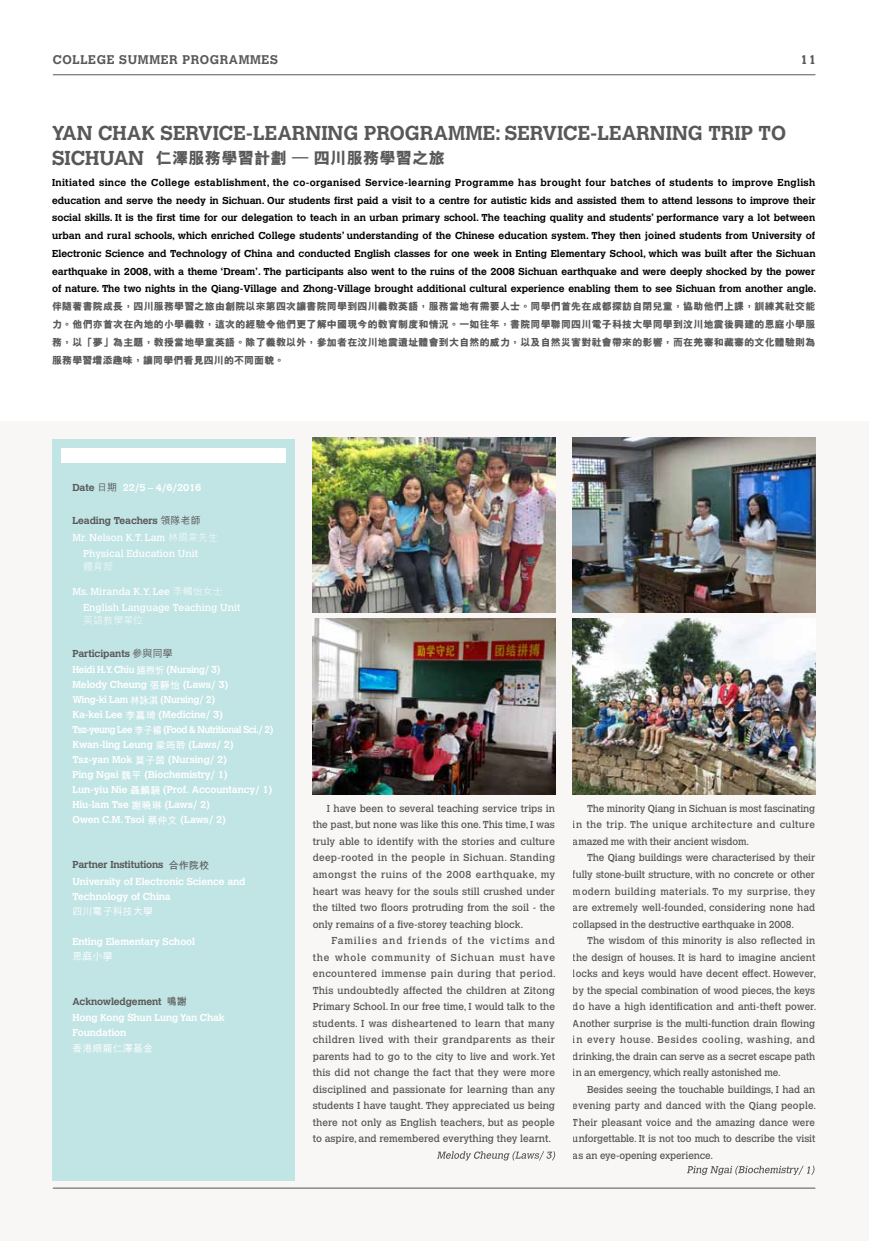
<style>
.page{position:relative;width:869px;height:1241px;background:#fff}
.page>*{position:absolute;margin:0;border:0;box-sizing:border-box;transform-origin:0 0}
.t1{font:700 20px "Calvert";color:#595757}
.t2{font:800 16.25px "M Hei HK";letter-spacing:.01em;color:#595757}
.t3{font:700 12.5px "Calvert";letter-spacing:.05em;color:#595757}
.t4{font:10px/16.5px "Calvert MT Std";letter-spacing:-.01em;color:#595757;text-align:justify}
.t5{font:700 10px/17.8px "Calvert";color:#000;text-align:justify}
.t6{font:700 10px/15px "Calvert";letter-spacing:-.01em;color:#fff}
.t7{font:800 10px/17.8px "M Hei HK";letter-spacing:.015em;color:#595757;text-align:justify}
.t8{font:10px/16.4px "Calvert";color:#fff}
.t9{font:700 10px/16.5px "Calvert";letter-spacing:-.03em;color:#fff;scale:.95 1}
.t10{font:500 10px "M Hei HK";letter-spacing:.01em;color:#fff}
.t11{font:700 10px "Calvert";letter-spacing:-.01em;color:#595757}
.t12{font:300 10px "M Hei HK";letter-spacing:.01em;color:#fff}
.s1{font-family:"Calvert";font-weight:700;font-size:20px}
.s2{color:#595757}
.s3{font-family:"M Hei HK";font-weight:500;color:#595757}
.s4{font-family:"M Hei HK";font-weight:500}
.s5{font-family:"M Hei HK";font-weight:300}
.s6{font-family:"M Hei HK"}
.s7{font-family:"M Hei HK";color:#595757}
</style>
<div class="page">
<div style="left:0;top:421px;width:868px;height:819px;background:#f8f7f5"></div>
<hr style="left:53px;top:75px;width:762px;height:1px;background:#595757">
<hr style="left:53px;top:1187px;width:762px;height:1px;background:#595757">
<div style="left:52px;top:439px;width:242px;height:741px;background:#c1e4e5"></div>
<div style="left:61px;top:448px;width:224px;height:14px;background:#fff"></div>
<img style="left:312px;top:619px;width:243px;height:175px">
<img style="left:312px;top:438px;width:243px;height:174px">
<img style="left:572px;top:619px;width:242px;height:175px">
<img style="left:572px;top:438px;width:242px;height:174px">
<svg style="left:437px;top:1151px;width:118px;height:9px"></svg>
<svg style="left:687px;top:1165px;width:127px;height:9px"></svg>
<p class="t3" style="left:53px;top:51px;width:226px">COLLEGE SUMMER PROGRAMMES</p>
<p class="t3" style="left:799px;top:51px;width:18px">11</p>
<h1 class="t1" style="left:52px;top:120px;width:735px">YAN CHAK SERVICE-LEARNING PROGRAMME: SERVICE-LEARNING TRIP TO</h1>
<h2 class="t2" style="left:52px;top:150px;width:394px"><span class="s1">SICHUAN</span> 仁澤服務學習計劃 – 四川服務學習之旅</h2>
<p class="t5" style="left:52px;top:173px;width:765px">Initiated since the College establishment, the co-organised Service-learning Programme has brought four batches of students to improve English education and serve the needy in Sichuan. Our students first paid a visit to a centre for autistic kids and assisted them to attend lessons to improve their social skills. It is the first time for our delegation to teach in an urban primary school. The teaching quality and students’ performance vary a lot between urban and rural schools, which enriched College students’ understanding of the Chinese education system. They then joined students from University of Electronic Science and Technology of China and conducted English classes for one week in Enting Elementary School, which was built after the Sichuan earthquake in 2008, with a theme ‘Dream’. The participants also went to the ruins of the 2008 Sichuan earthquake and were deeply shocked by the power of nature. The two nights in the Qiang-Village and Zhong-Village brought additional cultural experience enabling them to see Sichuan from another angle.</p>
<p class="t7" style="left:52px;top:297px;width:764px">伴隨著書院成長，四川服務學習之旅由創院以來第四次讓書院同學到四川義教英語，服務當地有需要人士。同學們首先在成都探訪自閉兒童，協助他們上課，訓練其社交能力。他們亦首次在內地的小學義教，這次的經驗令他們更了解中國現今的教育制度和情況。一如往年，書院同學聯同四川電子科技大學同學到汶川地震後興建的恩庭小學服務，以「夢」為主題，教授當地學童英語。除了義教以外，參加者在汶川地震遺址體會到大自然的威力，以及自然災害對社會帶來的影響，而在羌寨和藏寨的文化體驗則為服務學習增添趣味，讓同學們看見四川的不同面貌。</p>
<p class="t6" style="left:72px;top:480px;width:130px"><span class="s2">Date</span> <span class="s3">日期</span> 22/5 – 4/6/2016</p>
<p class="t11" style="left:72px;top:514px;width:130px">Leading Teachers <span class="s4">領隊老師</span></p>
<p class="t8" style="left:72px;top:529px;width:147px">Mr. Nelson K.T. Lam <span class="s5">林國棠先生</span></p>
<p class="t8" style="left:83px;top:545px;width:117px">Physical Education Unit</p>
<p class="t12" style="left:83px;top:561px;width:32px">體育部</p>
<p class="t8" style="left:83px;top:583px;width:159px;text-indent:-11px">Ms. Miranda K.Y. Lee <span class="s5">李幗怡女士<br></span>English Language Teaching Unit</p>
<p class="t12" style="left:83px;top:615px;width:62px">英語教學單位</p>
<p class="t9" style="left:72px;top:644px;width:157px"><span class="s2">Participants</span> <span class="s3">參與同學<br></span>Heidi H.Y. Chiu <span class="s6">趙煦忻</span> (Nursing/ 3)</p>
<p class="t6" style="left:72px;top:677px;width:202px">Melody Cheung <span class="s6">張靜怡</span> (Laws/ 3)<br>Wing-ki Lam <span class="s6">林詠淇</span> (Nursing/ 2)<br>Ka-kei Lee <span class="s6">李嘉琦</span> (Medicine/ 3)<br>Tsz-yeung Lee <span class="s6">李子楊</span> (Food &amp; Nutritional Sci./ 2)<br>Kwan-ling Leung <span class="s6">梁筠聆</span> (Laws/ 2)<br>Tsz-yan Mok <span class="s6">莫子茵</span> (Nursing/ 2)<br>Ping Ngai <span class="s6">魏平</span> (Biochemistry/ 1)<br>Lun-yiu Nie <span class="s6">聶麟驍</span> (Prof. Accountancy/ 1)<br>Hiu-lam Tse <span class="s6">謝曉琳</span> (Laws/ 2)<br>Owen C.M. Tsoi <span class="s6">蔡仲文</span> (Laws/ 2)</p>
<p class="t6" style="left:72px;top:856px;width:175px;line-height:16.4px"><span class="s2">Partner Institutions</span> <span class="s7">合作院校<br></span>University of Electronic Science and</p>
<p class="t6" style="left:72px;top:888px;width:100px">Technology of China</p>
<p class="t10" style="left:72px;top:904px;width:82px">四川電子科技大學</p>
<p class="t6" style="left:72px;top:933px;width:124px">Enting Elementary School</p>
<p class="t10" style="left:72px;top:949px;width:42px">恩庭小學</p>
<p class="t6" style="left:72px;top:992px;width:154px;line-height:16.4px"><span class="s2">Acknowledgement</span> <span class="s7">鳴謝<br></span>Hong Kong Shun Lung Yan Chak</p>
<p class="t6" style="left:72px;top:1025px;width:55px">Foundation</p>
<p class="t10" style="left:72px;top:1040px;width:82px">香港順龍仁澤基金</p>
<p class="t4" style="left:312px;top:800px;width:244px;text-indent:14px">I have been to several teaching service trips in the past, but none was like this one. This time, I was truly able to identify with the stories and culture deep-rooted in the people in Sichuan. Standing amongst the ruins of the 2008 earthquake, my heart was heavy for the souls still crushed under the tilted two floors protruding from the soil - the only remains of a five-storey teaching block.</p>
<p class="t4" style="left:312px;top:932px;width:244px;text-indent:19px">Families and friends of the victims and the whole community of Sichuan must have encountered immense pain during that period.<br>This undoubtedly affected the children at Zitong Primary School. In our free time, I would talk to the students. I was disheartened to learn that many children lived with their grandparents as their parents had to go to the city to live and work. Yet this did not change the fact that they were more disciplined and passionate for learning than any students I have taught. They appreciated us being there not only as English teachers, but as people to aspire, and remembered everything they learnt.</p>
<p class="t4" style="left:572px;top:800px;width:244px;text-indent:14px">The minority Qiang in Sichuan is most fascinating in the trip. The unique architecture and culture amazed me with their ancient wisdom.</p>
<p class="t4" style="left:572px;top:849px;width:244px;text-indent:14px">The Qiang buildings were characterised by their fully stone-built structure, with no concrete or other modern building materials. To my surprise, they are extremely well-founded, considering none had collapsed in the destructive earthquake in 2008.</p>
<p class="t4" style="left:572px;top:932px;width:245px;text-indent:14px">The wisdom of this minority is also reflected in the design of houses. It is hard to imagine ancient locks and keys would have decent effect. However, by the special combination of wood pieces, the keys do have a high identification and anti-theft power.<br>Another surprise is the multi-function drain flowing in every house. Besides cooling, washing, and drinking, the drain can serve as a secret escape path in an emergency, which really astonished me.</p>
<p class="t4" style="left:572px;top:1080px;width:244px;text-indent:14px">Besides seeing the touchable buildings, I had an evening party and danced with the Qiang people.<br>Their pleasant voice and the amazing dance were unforgettable. It is not too much to describe the visit as an eye-opening experience.</p>
</div>
